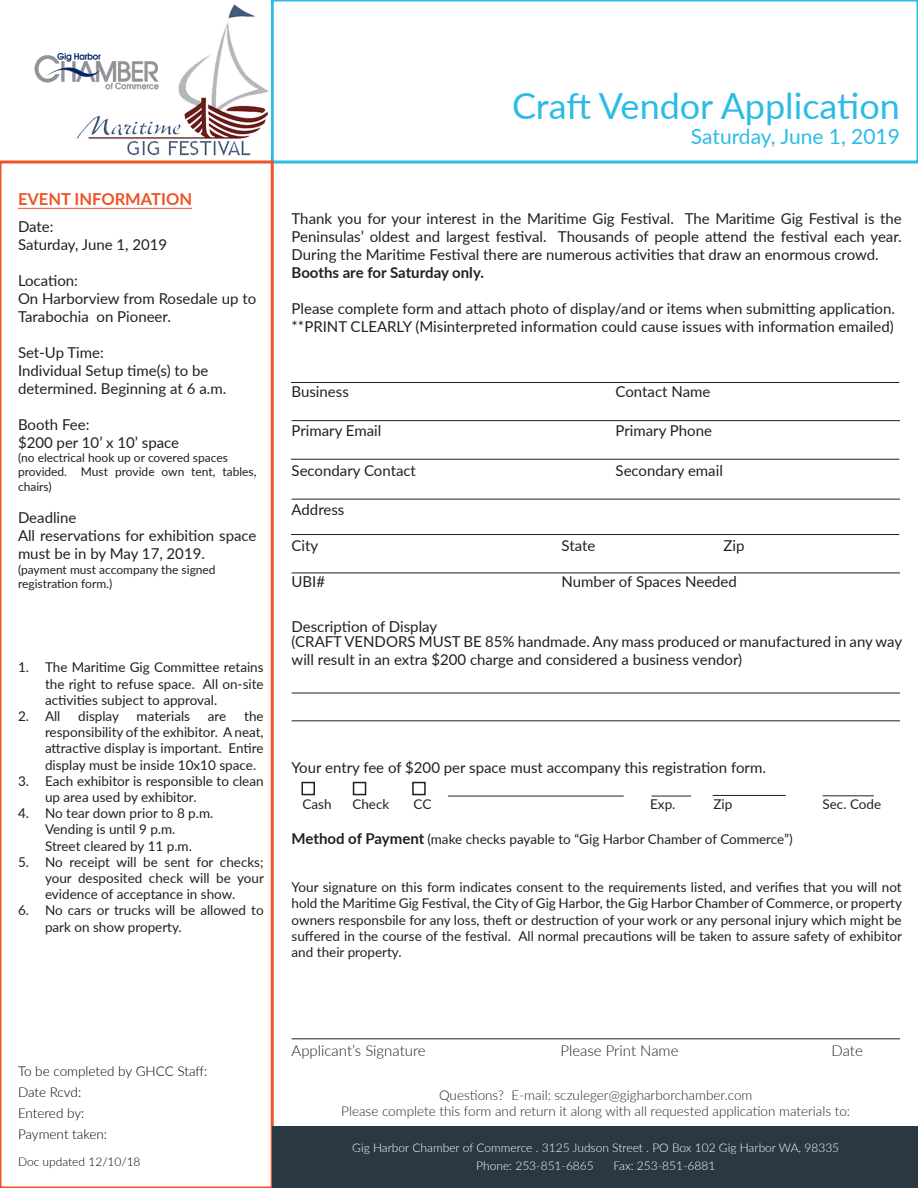
<style>
.page{position:relative;width:918px;height:1188px;background:#fff}
.page>*{position:absolute;margin:0;border:0;box-sizing:border-box;transform-origin:0 0}
.t1{font:36px "Lato";color:#2bbce5}
.t2{font:21px "Lato";color:#2bbce5}
.t3{font:700 16.5px "Lato";color:#ee5426}
.t4{font:15px/18px "Lato";color:#231f20}
.t5{font:300 15px "Lato";color:#231f20}
.t6{font:700 15px "Lato";color:#231f20}
.t7{font:13.5px/16.2px "Lato";color:#231f20;text-align:justify}
.t8{font:300 13.5px "Lato";color:#231f20}
.t9{font:300 13.5px "Lato";color:#000}
.t10{font:12px/14.4px "Lato";color:#231f20}
.t11{font:300 12px "Lato";color:#fff}
.t12{font:300 12px "Lato";color:#000}
.s1{font-weight:700;font-size:15px}
</style>
<div class="page">
<svg style="left:271px;top:0;width:647px;height:164px"></svg>
<svg style="left:0;top:160px;width:274px;height:1028px"></svg>
<img style="left:77px;top:4px;width:192px;height:152px">
<img style="left:34px;top:50px;width:127px;height:40px">
<hr style="left:18px;top:208px;width:174px;height:1px;background:#ee5426">
<div style="left:272px;top:1127px;width:646px;height:61px;background:#2a3844"></div>
<hr style="left:292px;top:1039px;width:608px;height:1px;background:#231f20">
<hr style="left:18px;top:651px;width:110px;height:1px;background:#fff">
<hr style="left:292px;top:721px;width:608px;height:1px;background:#231f20">
<hr style="left:291px;top:382px;width:608px;height:1px;background:#231f20">
<hr style="left:292px;top:420px;width:608px;height:1px;background:#231f20">
<hr style="left:291px;top:459px;width:608px;height:1px;background:#231f20">
<hr style="left:448px;top:796px;width:176px;height:1px;background:#231f20">
<hr style="left:652px;top:796px;width:39px;height:1px;background:#231f20">
<hr style="left:713px;top:795px;width:73px;height:1px;background:#231f20">
<hr style="left:823px;top:796px;width:51px;height:1px;background:#231f20">
<div style="left:302px;top:782px;width:13px;height:13px;border:2px solid #231f20"></div>
<div style="left:353px;top:782px;width:13px;height:13px;border:2px solid #231f20"></div>
<div style="left:412px;top:782px;width:14px;height:13px;border:2px solid #231f20"></div>
<hr style="left:292px;top:499px;width:608px;height:1px;background:#231f20">
<hr style="left:291px;top:534px;width:608px;height:1px;background:#231f20">
<hr style="left:292px;top:573px;width:608px;height:1px;background:#231f20">
<hr style="left:292px;top:693px;width:608px;height:1px;background:#231f20">
<p class="t3" style="left:18px;top:186px;width:176px">EVENT INFORMATION</p>
<p class="t4" style="left:18px;top:217px;width:37px">Date:</p>
<p class="t4" style="left:18px;top:235px;width:151px">Saturday, June 1, 2019</p>
<p class="t4" style="left:18px;top:271px;width:62px">Location:</p>
<p class="t4" style="left:18px;top:289px;width:240px">On Harborview from Rosedale up to<br>Tarabochia on Pioneer.</p>
<p class="t4" style="left:18px;top:343px;width:87px">Set-Up Time:</p>
<p class="t4" style="left:18px;top:361px;width:192px">Individual Setup time(s) to be</p>
<p class="t4" style="left:18px;top:379px;width:210px">determined. Beginning at 6 a.m.</p>
<p class="t4" style="left:18px;top:415px;width:73px">Booth Fee:</p>
<p class="t4" style="left:18px;top:433px;width:163px">$200 per 10’ x 10’ space</p>
<p class="t10" style="left:18px;top:450px;width:211px">(no electrical hook up or covered spaces</p>
<p class="t10" style="left:18px;top:464px;width:240px">provided. Must provide own tent, tables, chairs)</p>
<p class="t4" style="left:18px;top:508px;width:60px">Deadline</p>
<p class="t4" style="left:18px;top:526px;width:240px">All reservations for exhibition space must be in by May 17, 2019.</p>
<p class="t10" style="left:18px;top:562px;width:199px">(payment must accompany the signed</p>
<p class="t10" style="left:18px;top:576px;width:96px">registration form.)</p>
<p class="t7" style="left:45px;top:659px;width:220px;text-indent:-27px">1. The Maritime Gig Committee retains the right to refuse space. All on-site activities subject to approval.</p>
<p class="t7" style="left:18px;top:707px;width:44px">2. All</p>
<p class="t7" style="left:78px;top:707px;width:42px">display</p>
<p class="t7" style="left:137px;top:707px;width:55px">materials</p>
<p class="t7" style="left:208px;top:707px;width:20px">are</p>
<p class="t7" style="left:45px;top:707px;width:220px;text-indent:199px">the responsibility of the exhibitor. A neat, attractive display is important. Entire display must be inside 10x10 space.</p>
<p class="t7" style="left:45px;top:772px;width:220px;text-indent:-27px">3. Each exhibitor is responsible to clean up area used by exhibitor.</p>
<p class="t7" style="left:45px;top:805px;width:170px;text-align:left;text-indent:-27px">4. No tear down prior to 8 p.m.<br>Vending is until 9 p.m.<br>Street cleared by 11 p.m.</p>
<p class="t7" style="left:45px;top:853px;width:220px;text-indent:-27px">5. No receipt will be sent for checks; your desposited check will be your evidence of acceptance in show.</p>
<p class="t7" style="left:45px;top:902px;width:220px;text-indent:-27px">6. No cars or trucks will be allowed to park on show property.</p>
<p class="t1" style="left:512px;top:80px;width:389px">Craft Vendor Application</p>
<p class="t2" style="left:691px;top:122px;width:211px">Saturday, June 1, 2019</p>
<p class="t4" style="left:292px;top:209px;width:612px;text-align:justify">Thank you for your interest in the Maritime Gig Festival. The Maritime Gig Festival is the Peninsulas’ oldest and largest festival. Thousands of people attend the festival each year.<br>During the Maritime Festival there are numerous activities that draw an enormous crowd.</p>
<p class="t6" style="left:292px;top:261px;width:194px">Booths are for Saturday only.</p>
<p class="t4" style="left:292px;top:299px;width:605px">Please complete form and attach photo of display/and or items when submitting application.</p>
<p class="t4" style="left:292px;top:317px;width:604px">**PRINT CLEARLY (Misinterpreted information could cause issues with information emailed)</p>
<p class="t4" style="left:292px;top:381px;width:59px">Business</p>
<p class="t4" style="left:616px;top:381px;width:96px">Contact Name</p>
<p class="t4" style="left:292px;top:421px;width:91px">Primary Email</p>
<p class="t4" style="left:616px;top:421px;width:98px">Primary Phone</p>
<p class="t4" style="left:292px;top:461px;width:126px">Secondary Contact</p>
<p class="t4" style="left:616px;top:461px;width:109px">Secondary email</p>
<p class="t4" style="left:292px;top:500px;width:54px">Address</p>
<p class="t4" style="left:292px;top:536px;width:28px">City</p>
<p class="t4" style="left:562px;top:536px;width:35px">State</p>
<p class="t4" style="left:724px;top:536px;width:22px">Zip</p>
<p class="t4" style="left:292px;top:572px;width:35px">UBI#</p>
<p class="t4" style="left:562px;top:572px;width:177px">Number of Spaces Needed</p>
<p class="t4" style="left:292px;top:617px;width:147px">Description of Display</p>
<p class="t4" style="left:292px;top:632px;width:612px">(CRAFT VENDORS MUST BE 85% handmade. Any mass produced or manufactured in any way will result in an extra $200 charge and considered a business vendor)</p>
<p class="t4" style="left:292px;top:758px;width:476px">Your entry fee of $200 per space must accompany this registration form.</p>
<p class="t7" style="left:303px;top:796px;width:31px">Cash</p>
<p class="t7" style="left:352px;top:796px;width:38px">Check</p>
<p class="t7" style="left:414px;top:796px;width:19px">CC</p>
<p class="t7" style="left:650px;top:796px;width:27px">Exp.</p>
<p class="t7" style="left:713px;top:796px;width:20px">Zip</p>
<p class="t7" style="left:823px;top:796px;width:60px">Sec. Code</p>
<p class="t7" style="left:292px;top:830px;width:503px"><span class="s1">Method of Payment</span> (make checks payable to “Gig Harbor Chamber of Commerce”)</p>
<p class="t7" style="left:292px;top:879px;width:612px">Your signature on this form indicates consent to the requirements listed, and verifies that you will not hold the Maritime Gig Festival, the City of Gig Harbor, the Gig Harbor Chamber of Commerce, or property owners responsbile for any loss, theft or destruction of your work or any personal injury which might be suffered in the course of the festival. All normal precautions will be taken to assure safety of exhibitor and their property.</p>
<p class="t9" style="left:18px;top:1061px;width:191px">To be completed by GHCC Staff:</p>
<p class="t9" style="left:18px;top:1082px;width:65px">Date Rcvd:</p>
<p class="t9" style="left:18px;top:1103px;width:68px">Entered by:</p>
<p class="t9" style="left:18px;top:1124px;width:91px">Payment taken:</p>
<p class="t12" style="left:18px;top:1153px;width:124px">Doc updated 12/10/18</p>
<p class="t5" style="left:292px;top:1040px;width:136px">Applicant’s Signature</p>
<p class="t5" style="left:560px;top:1040px;width:120px">Please Print Name</p>
<p class="t5" style="left:832px;top:1040px;width:33px">Date</p>
<p class="t8" style="left:439px;top:1086px;width:315px">Questions? E-mail: sczuleger@gigharborchamber.com</p>
<p class="t8" style="left:341px;top:1102px;width:510px">Please complete this form and return it along with all requested application materials to:</p>
<p class="t11" style="left:352px;top:1139px;width:488px">Gig Harbor Chamber of Commerce . 3125 Judson Street . PO Box 102 Gig Harbor WA, 98335</p>
<p class="t11" style="left:476px;top:1157px;width:119px">Phone: 253-851-6865</p>
<p class="t11" style="left:613px;top:1157px;width:103px">Fax: 253-851-6881</p>
</div>
